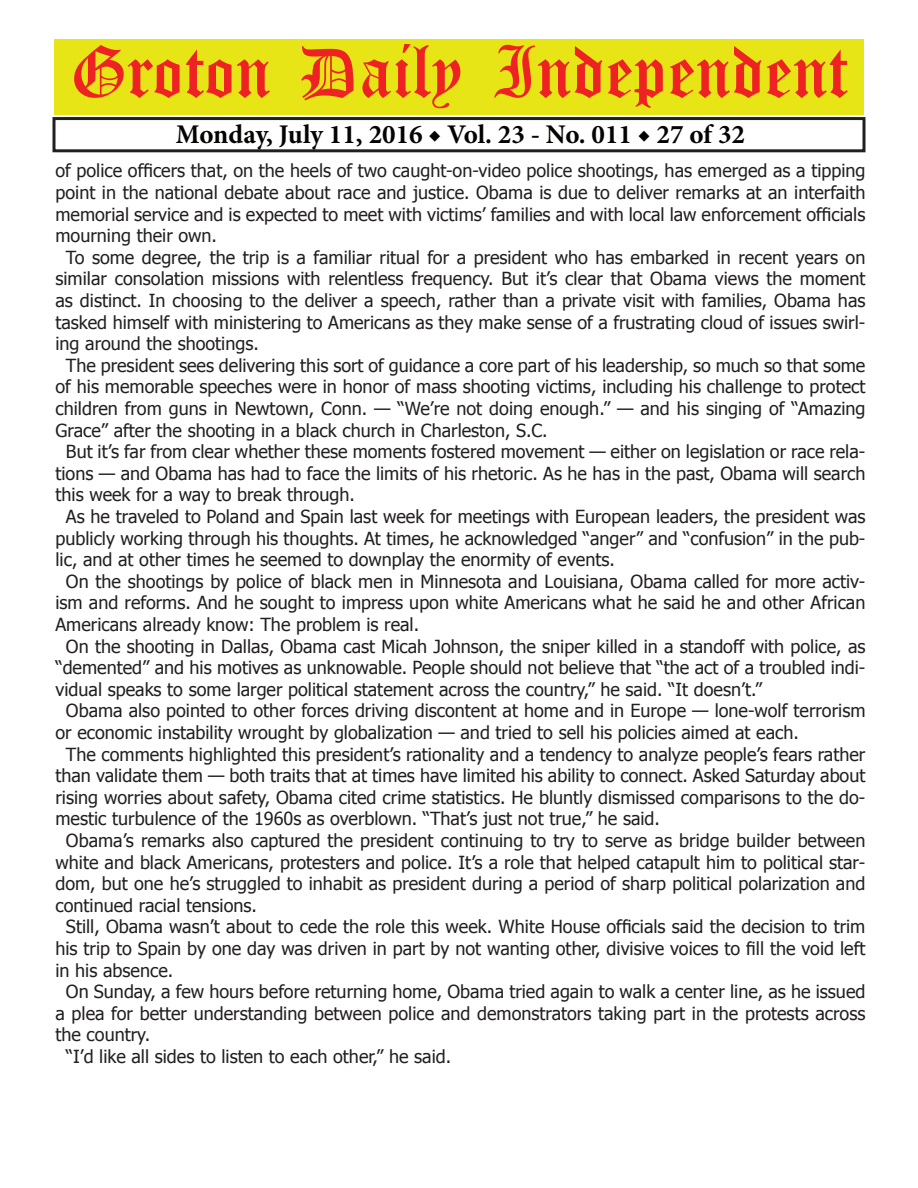
<style>
.page{position:relative;width:918px;height:1188px;background:#fff}
.page>*{position:absolute;margin:0;border:0;box-sizing:border-box;transform-origin:0 0}
.t1{font:54px "Old English Five";color:#ee2123}
.t2{font:700 27px "Minion Pro";color:#040503}
.t3{font:18px "Tahoma";color:#231f20}
</style>
<div class="page">
<div style="left:52px;top:117px;width:814px;height:35px;border:3px solid #231f20"></div>
<div style="left:54px;top:40px;width:810px;height:75px;background:#e7e515"></div>
<h1 class="t1" style="left:70px;top:47px;width:779px">Groton Daily Independent</h1>
<h2 class="t2" style="left:176px;top:116px;width:571px">Monday, July 11, 2016 ◆ Vol. 23 - No. 011 ◆ 27 of 32</h2>
<p class="t3" style="left:56px;top:159px;width:812px">of police officers that, on the heels of two caught-on-video police shootings, has emerged as a tipping</p>
<p class="t3" style="left:56px;top:180px;width:812px">point in the national debate about race and justice. Obama is due to deliver remarks at an interfaith</p>
<p class="t3" style="left:56px;top:202px;width:811px">memorial service and is expected to meet with victims’ families and with local law enforcement officials</p>
<p class="t3" style="left:56px;top:224px;width:163px">mourning their own.</p>
<p class="t3" style="left:66px;top:245px;width:801px">To some degree, the trip is a familiar ritual for a president who has embarked in recent years on</p>
<p class="t3" style="left:56px;top:267px;width:811px">similar consolation missions with relentless frequency. But it’s clear that Obama views the moment</p>
<p class="t3" style="left:56px;top:288px;width:811px">as distinct. In choosing to the deliver a speech, rather than a private visit with families, Obama has</p>
<p class="t3" style="left:56px;top:310px;width:811px">tasked himself with ministering to Americans as they make sense of a frustrating cloud of issues swirl-</p>
<p class="t3" style="left:56px;top:332px;width:205px">ing around the shootings.</p>
<p class="t3" style="left:66px;top:353px;width:801px">The president sees delivering this sort of guidance a core part of his leadership, so much so that some</p>
<p class="t3" style="left:56px;top:375px;width:811px">of his memorable speeches were in honor of mass shooting victims, including his challenge to protect</p>
<p class="t3" style="left:56px;top:396px;width:811px">children from guns in Newtown, Conn. — “We’re not doing enough.” — and his singing of “Amazing</p>
<p class="t3" style="left:56px;top:418px;width:494px">Grace” after the shooting in a black church in Charleston, S.C.</p>
<p class="t3" style="left:66px;top:440px;width:801px">But it’s far from clear whether these moments fostered movement — either on legislation or race rela-</p>
<p class="t3" style="left:56px;top:461px;width:811px">tions — and Obama has had to face the limits of his rhetoric. As he has in the past, Obama will search</p>
<p class="t3" style="left:56px;top:483px;width:301px">this week for a way to break through.</p>
<p class="t3" style="left:66px;top:504px;width:801px">As he traveled to Poland and Spain last week for meetings with European leaders, the president was</p>
<p class="t3" style="left:56px;top:526px;width:812px">publicly working through his thoughts. At times, he acknowledged “anger” and “confusion” in the pub-</p>
<p class="t3" style="left:56px;top:548px;width:561px">lic, and at other times he seemed to downplay the enormity of events.</p>
<p class="t3" style="left:66px;top:569px;width:801px">On the shootings by police of black men in Minnesota and Louisiana, Obama called for more activ-</p>
<p class="t3" style="left:55px;top:591px;width:812px">ism and reforms. And he sought to impress upon white Americans what he said he and other African</p>
<p class="t3" style="left:55px;top:612px;width:365px">Americans already know: The problem is real.</p>
<p class="t3" style="left:66px;top:634px;width:801px">On the shooting in Dallas, Obama cast Micah Johnson, the sniper killed in a standoff with police, as</p>
<p class="t3" style="left:55px;top:656px;width:811px">“demented” and his motives as unknowable. People should not believe that “the act of a troubled indi-</p>
<p class="t3" style="left:55px;top:677px;width:708px">vidual speaks to some larger political statement across the country,” he said. “It doesn’t.”</p>
<p class="t3" style="left:66px;top:699px;width:801px">Obama also pointed to other forces driving discontent at home and in Europe — lone-wolf terrorism</p>
<p class="t3" style="left:55px;top:720px;width:745px">or economic instability wrought by globalization — and tried to sell his policies aimed at each.</p>
<p class="t3" style="left:66px;top:742px;width:801px">The comments highlighted this president’s rationality and a tendency to analyze people’s fears rather</p>
<p class="t3" style="left:55px;top:764px;width:811px">than validate them — both traits that at times have limited his ability to connect. Asked Saturday about</p>
<p class="t3" style="left:55px;top:785px;width:811px">rising worries about safety, Obama cited crime statistics. He bluntly dismissed comparisons to the do-</p>
<p class="t3" style="left:55px;top:807px;width:606px">mestic turbulence of the 1960s as overblown. “That’s just not true,” he said.</p>
<p class="t3" style="left:66px;top:828px;width:801px">Obama’s remarks also captured the president continuing to try to serve as bridge builder between</p>
<p class="t3" style="left:55px;top:850px;width:811px">white and black Americans, protesters and police. It’s a role that helped catapult him to political star-</p>
<p class="t3" style="left:55px;top:872px;width:811px">dom, but one he’s struggled to inhabit as president during a period of sharp political polarization and</p>
<p class="t3" style="left:55px;top:893px;width:203px">continued racial tensions.</p>
<p class="t3" style="left:66px;top:915px;width:801px">Still, Obama wasn’t about to cede the role this week. White House officials said the decision to trim</p>
<p class="t3" style="left:55px;top:936px;width:811px">his trip to Spain by one day was driven in part by not wanting other, divisive voices to fill the void left</p>
<p class="t3" style="left:55px;top:958px;width:119px">in his absence.</p>
<p class="t3" style="left:66px;top:980px;width:801px">On Sunday, a few hours before returning home, Obama tried again to walk a center line, as he issued</p>
<p class="t3" style="left:55px;top:1001px;width:811px">a plea for better understanding between police and demonstrators taking part in the protests across</p>
<p class="t3" style="left:55px;top:1023px;width:96px">the country.</p>
<p class="t3" style="left:66px;top:1044px;width:387px">“I’d like all sides to listen to each other,” he said.</p>
</div>
